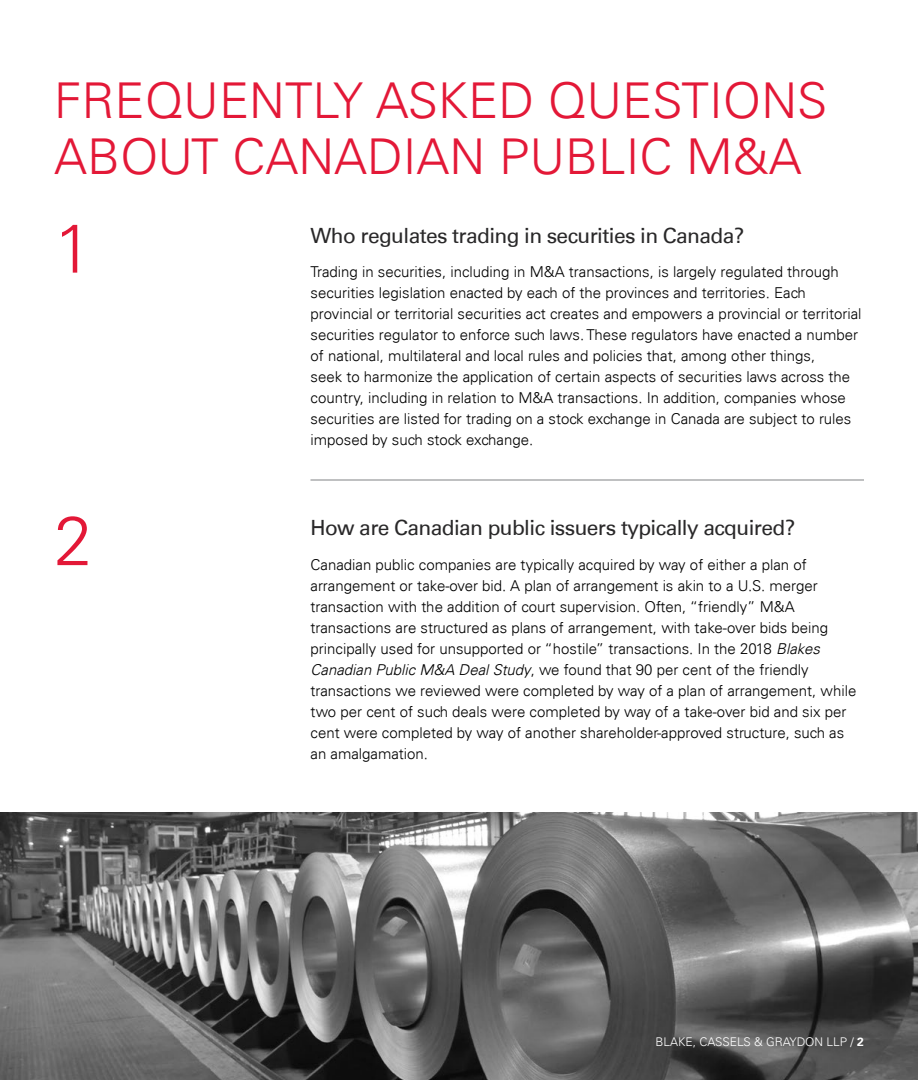
<style>
.page{position:relative;width:918px;height:1080px;background:#fff}
.page>*{position:absolute;margin:0;border:0;box-sizing:border-box;transform-origin:0 0}
.t1{font:300 69px "Univers 45";color:#e31837}
.t2{font:300 49.5px/55.5px "Univers 45";color:#e31837}
.t3{font:21px "Univers 55 Roman";letter-spacing:-.03em;color:#292829}
.t4{font:300 15px/21px "Univers 45";color:#000}
.t5{font:300 12px "Univers 45";color:#fff}
.s1{font-style:italic}
.s2{font-family:"Univers 65";font-weight:700}
</style>
<div class="page">
<img style="left:0;top:813px;width:918px;height:267px">
<hr style="left:310px;top:480px;width:554px;height:1px;background:#808285">
<h2 class="t2" style="left:54px;top:73px;width:775px">FREQUENTLY ASKED QUESTIONS<br>ABOUT CANADIAN PUBLIC M&amp;A</h2>
<h1 class="t1" style="left:54px;top:207px;width:40px">1</h1>
<h3 class="t3" style="left:310px;top:223px;width:435px">Who regulates trading in securities in Canada?</h3>
<p class="t4" style="left:310px;top:261px;width:553px">Trading in securities, including in M&amp;A transactions, is largely regulated through securities legislation enacted by each of the provinces and territories. Each provincial or territorial securities act creates and empowers a provincial or territorial securities regulator to enforce such laws. These regulators have enacted a number of national, multilateral and local rules and policies that, among other things,<br>seek to harmonize the application of certain aspects of securities laws across the country, including in relation to M&amp;A transactions. In addition, companies whose securities are listed for trading on a stock exchange in Canada are subject to rules imposed by such stock exchange.</p>
<h1 class="t1" style="left:54px;top:499px;width:40px">2</h1>
<h3 class="t3" style="left:310px;top:515px;width:486px">How are Canadian public issuers typically acquired?</h3>
<p class="t4" style="left:310px;top:554px;width:547px">Canadian public companies are typically acquired by way of either a plan of arrangement or take-over bid. A plan of arrangement is akin to a U.S. merger transaction with the addition of court supervision. Often, “friendly” M&amp;A transactions are structured as plans of arrangement, with take-over bids being principally used for unsupported or “hostile” transactions. In the 2018 <span class="s1">Blakes Canadian Public M&amp;A Deal Study</span>, we found that 90 per cent of the friendly transactions we reviewed were completed by way of a plan of arrangement, while two per cent of such deals were completed by way of a take-over bid and six per cent were completed by way of another shareholder-approved structure, such as an amalgamation.</p>
<p class="t5" style="left:656px;top:1034px;width:210px">BLAKE, CASSELS &amp; GRAYDON LLP / <span class="s2">2</span></p>
</div>
